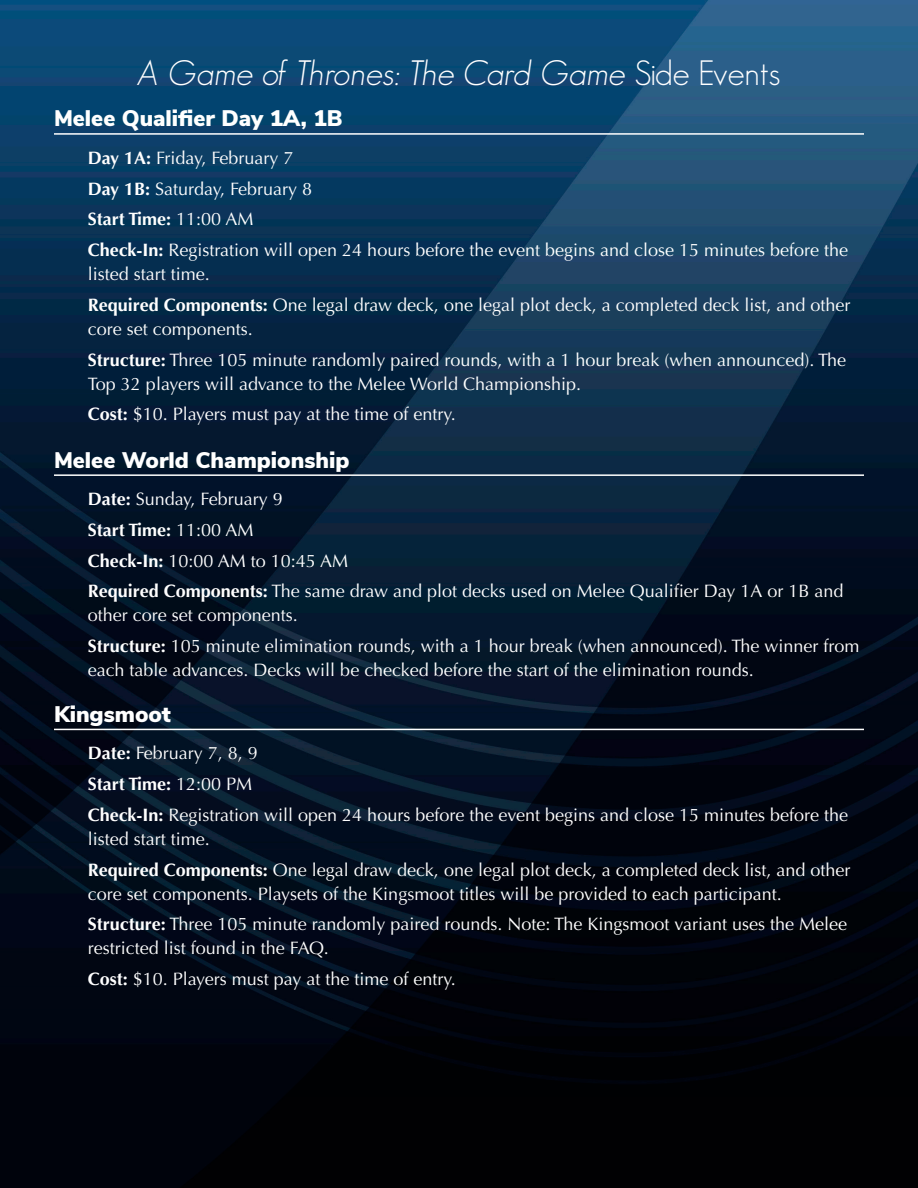
<style>
.page{position:relative;width:918px;height:1188px;background:#fff}
.page>*{position:absolute;margin:0;border:0;box-sizing:border-box;transform-origin:0 0}
.Header_Top{font:italic 300 34.5px "Geosans";color:#fff}
.Subheader{font:900 22.5px "Nunito Sans";color:#fff}
.t1{font:18px/24px "Optima";color:#fff}
.t2{font:700 18px "Optima";color:#fff}
.s1{font-style:normal}
.s2{font-weight:700}
.s3{font-weight:400}
</style>
<div class="page">
<img style="left:0;top:0;width:918px;height:1188px">
<hr style="left:54px;top:133px;width:810px;height:2px;background:#fff">
<hr style="left:54px;top:474px;width:810px;height:2px;background:#fff">
<hr style="left:54px;top:729px;width:810px;height:1px;background:#fff">
<p class="Header_Top" style="left:138px;top:54px;width:644px">A Game of Thrones: The Card Game <span class="s1">Side Events</span></p>
<p class="Subheader" style="left:54px;top:102px;width:290px">Melee Qualifier Day 1A, 1B</p>
<p class="t1" style="left:88px;top:146px;width:207px"><span class="s2">Day 1A:</span> Friday, February 7</p>
<p class="t1" style="left:88px;top:177px;width:226px"><span class="s2">Day 1B:</span> Saturday, February 8</p>
<p class="t2" style="left:88px;top:209px;width:167px">Start Time: <span class="s3">11:00 AM</span></p>
<p class="t1" style="left:88px;top:238px;width:762px"><span class="s2">Check-In:</span> Registration will open 24 hours before the event begins and close 15 minutes before the listed start time.</p>
<p class="t1" style="left:88px;top:293px;width:764px"><span class="s2">Required Components:</span> One legal draw deck, one legal plot deck, a completed deck list, and other core set components.</p>
<p class="t1" style="left:88px;top:348px;width:760px"><span class="s2">Structure:</span> Three 105 minute randomly paired rounds, with a 1 hour break (when announced). The<br>Top 32 players will advance to the Melee World Championship.</p>
<p class="t1" style="left:88px;top:403px;width:370px"><span class="s2">Cost:</span> $10. Players must pay at the time of entry.</p>
<p class="Subheader" style="left:54px;top:443px;width:297px">Melee World Championship</p>
<p class="t1" style="left:88px;top:487px;width:197px"><span class="s2">Date:</span> Sunday, February 9</p>
<p class="t2" style="left:88px;top:519px;width:167px">Start Time: <span class="s3">11:00 AM</span></p>
<p class="t1" style="left:88px;top:549px;width:262px"><span class="s2">Check-In:</span> 10:00 AM to 10:45 AM</p>
<p class="t1" style="left:88px;top:580px;width:757px"><span class="s2">Required Components:</span> The same draw and plot decks used on Melee Qualifier Day 1A or 1B and other core set components.</p>
<p class="t1" style="left:88px;top:634px;width:773px"><span class="s2">Structure:</span> 105 minute elimination rounds, with a 1 hour break (when announced). The winner from each table advances. Decks will be checked before the start of the elimination rounds.</p>
<p class="Subheader" style="left:54px;top:698px;width:118px">Kingsmoot</p>
<p class="t1" style="left:88px;top:742px;width:172px"><span class="s2">Date:</span> February 7, 8, 9</p>
<p class="t2" style="left:88px;top:774px;width:166px">Start Time: <span class="s3">12:00 PM</span></p>
<p class="t1" style="left:88px;top:803px;width:762px"><span class="s2">Check-In:</span> Registration will open 24 hours before the event begins and close 15 minutes before the listed start time.</p>
<p class="t1" style="left:88px;top:858px;width:764px"><span class="s2">Required Components:</span> One legal draw deck, one legal plot deck, a completed deck list, and other core set components. Playsets of the Kingsmoot titles will be provided to each participant.</p>
<p class="t1" style="left:88px;top:913px;width:761px"><span class="s2">Structure:</span> Three 105 minute randomly paired rounds. Note: The Kingsmoot variant uses the Melee restricted list found in the FAQ.</p>
<p class="t1" style="left:88px;top:967px;width:370px"><span class="s2">Cost:</span> $10. Players must pay at the time of entry.</p>
</div>
